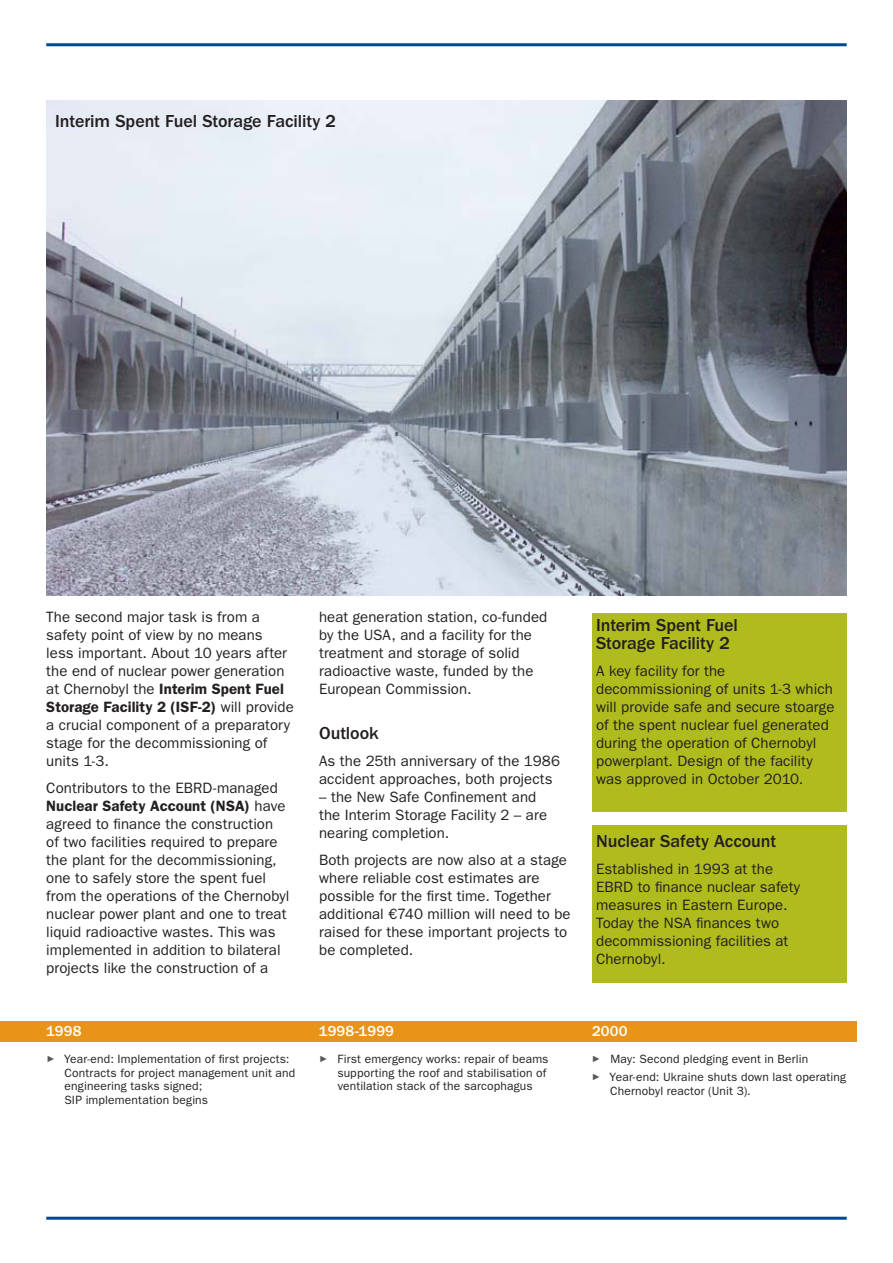
<style>
.page{position:relative;width:893px;height:1263px;background:#fff}
.page>*{position:absolute;margin:0;border:0;box-sizing:border-box;transform-origin:0 0}
.Basic_-_H2{font:500 18px/18px "ITC Franklin Gothic Std";letter-spacing:-.005em;color:#231f20}
.Basic_-_Body{font:15px/18px "ITC Franklin Gothic Std";letter-spacing:.005em;color:#231f20}
.Basic_-_H3_timeline{font:500 15px "ITC Franklin Gothic Std";letter-spacing:.005em;color:#fff}
.Basic_-_Bullet{font:12px/13.5px "ITC Franklin Gothic Std";letter-spacing:.015em;color:#231f20}
.s1{font-weight:600}
.s2{font-family:"Arial";font-size:9px;color:#57585a}
</style>
<div class="page">
<hr style="left:46px;top:43px;width:801px;height:3px;background:#01498d">
<hr style="left:46px;top:1217px;width:801px;height:3px;background:#01498d">
<div style="left:0;top:1020px;width:856px;height:21px;background:#e89418"></div>
<img style="left:46px;top:100px;width:801px;height:495px">
<div style="left:592px;top:613px;width:255px;height:198px;background:#b0bb1d"></div>
<div style="left:592px;top:825px;width:255px;height:157px;background:#b0bb1d"></div>
<p class="Basic_-_H2" style="left:55px;top:112px;width:282px">Interim Spent Fuel Storage Facility 2</p>
<p class="Basic_-_Body" style="left:46px;top:608px;width:249px">The second major task is from a safety point of view by no means less important. About 10 years after the end of nuclear power generation at Chernobyl the <span class="s1">Interim Spent Fuel<br>Storage Facility 2 (ISF-2)</span> will provide a crucial component of a preparatory stage for the decommissioning of units 1-3.</p>
<p class="Basic_-_Body" style="left:46px;top:779px;width:245px">Contributors to the EBRD-managed <span class="s1">Nuclear Safety Account (NSA)</span> have agreed to finance the construction of two facilities required to prepare the plant for the decommissioning, one to safely store the spent fuel from the operations of the Chernobyl nuclear power plant and one to treat liquid radioactive wastes. This was implemented in addition to bilateral projects like the construction of a</p>
<p class="Basic_-_H3_timeline" style="left:46px;top:1023px;width:37px">1998</p>
<p class="Basic_-_Bullet" style="left:64px;top:1053px;width:232px;text-indent:-18px"><span class="s2">►</span> Year-end: Implementation of first projects:<br>Contracts for project management unit and engineering tasks signed;<br>SIP implementation begins</p>
<p class="Basic_-_Body" style="left:319px;top:608px;width:230px">heat generation station, co-funded by the USA, and a facility for the treatment and storage of solid radioactive waste, funded by the<br>European Commission.</p>
<p class="Basic_-_H2" style="left:319px;top:724px;width:61px">Outlook</p>
<p class="Basic_-_Body" style="left:319px;top:752px;width:243px">As the 25th anniversary of the 1986 accident approaches, both projects</p>
<p class="Basic_-_Body" style="left:319px;top:788px;width:229px">– the New Safe Confinement and the Interim Storage Facility 2 – are nearing completion.</p>
<p class="Basic_-_Body" style="left:319px;top:851px;width:253px">Both projects are now also at a stage where reliable cost estimates are possible for the first time. Together additional €740 million will need to be raised for these important projects to be completed.</p>
<p class="Basic_-_H2" style="left:596px;top:616px;width:143px">Interim Spent Fuel<br>Storage Facility 2</p>
<p class="Basic_-_Body" style="left:596px;top:662px;width:240px">A key facility for the decommissioning of units 1-3 which will provide safe and secure stoarge of the spent nuclear fuel generated during the operation of Chernobyl powerplant. Design of the facility was approved in October 2010.</p>
<p class="Basic_-_H2" style="left:596px;top:832px;width:182px">Nuclear Safety Account</p>
<p class="Basic_-_Body" style="left:596px;top:860px;width:206px">Established in 1993 at the<br>EBRD to finance nuclear safety measures in Eastern Europe.<br>Today the NSA finances two decommissioning facilities at<br>Chernobyl.</p>
<p class="Basic_-_H3_timeline" style="left:319px;top:1023px;width:77px">1998-1999</p>
<p class="Basic_-_Bullet" style="left:337px;top:1053px;width:213px;text-indent:-18px"><span class="s2">►</span> First emergency works: repair of beams supporting the roof and stabilisation of ventilation stack of the sarcophagus</p>
<p class="Basic_-_H3_timeline" style="left:592px;top:1023px;width:37px">2000</p>
<p class="Basic_-_Bullet" style="left:592px;top:1053px;width:218px"><span class="s2">►</span> May: Second pledging event in Berlin</p>
<p class="Basic_-_Bullet" style="left:610px;top:1071px;width:238px;text-indent:-18px"><span class="s2">►</span> Year-end: Ukraine shuts down last operating<br>Chernobyl reactor (Unit 3).</p>
</div>
